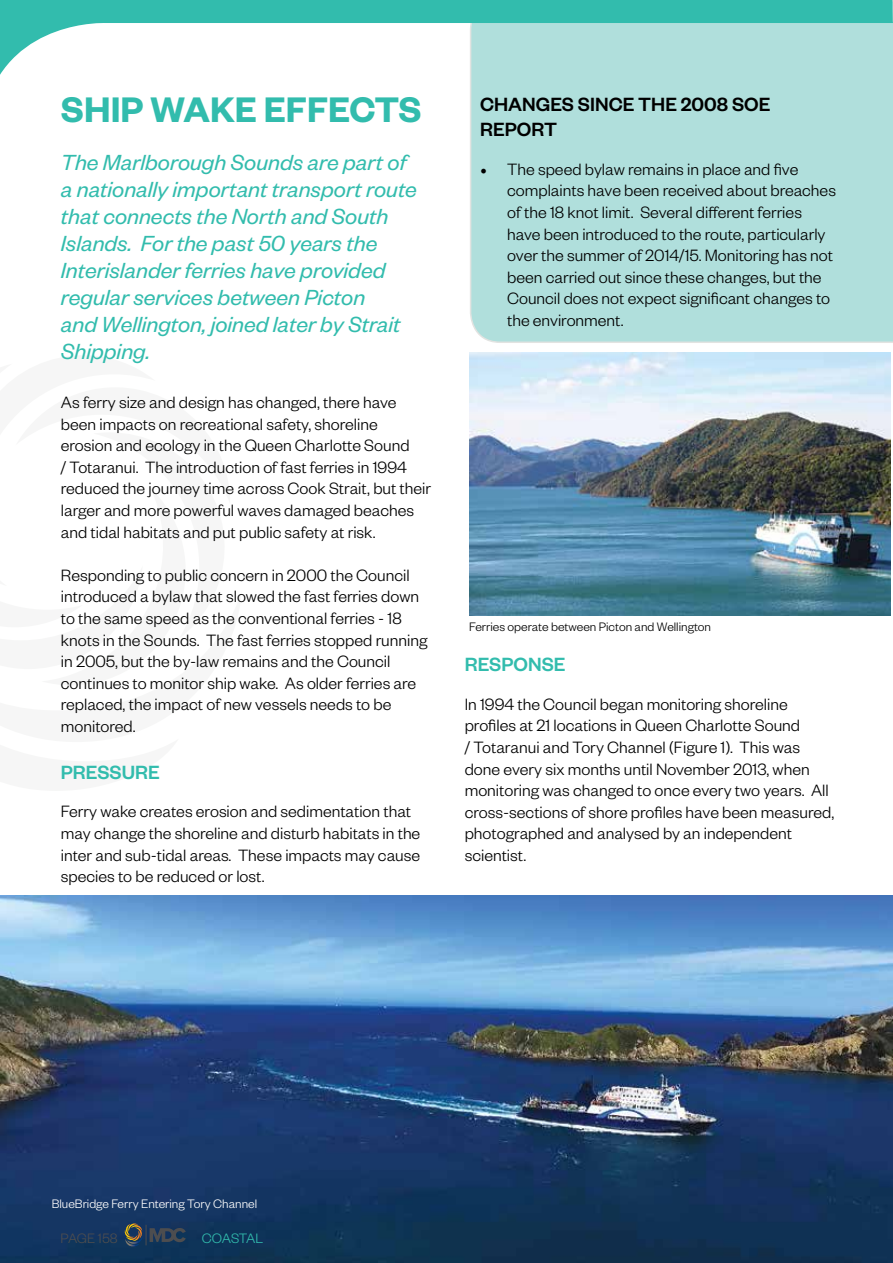
<style>
.page{position:relative;width:893px;height:1263px;background:#fff}
.page>*{position:absolute;margin:0;border:0;box-sizing:border-box;transform-origin:0 0}
.t1{font:600 39px "Founders Grotesk";color:#32bcad}
.t2{font:italic 24px/27px "Founders Grotesk";color:#32bcad}
.t3{font:500 21px/25.2px "Founders Grotesk";color:#000}
.t4{font:500 21px "Founders Grotesk";color:#32bcad}
.t5{font:300 18px/21.6px "Founders Grotesk";color:#000}
.t6{font:300 15px "Founders Grotesk";color:#4d4d4f}
.t7{font:300 15px "Founders Grotesk";letter-spacing:-.02em;color:#32bcad}
.t8{font:300 13.5px "Founders Grotesk";color:#000}
.t9{font:300 13.5px "Founders Grotesk";color:#fff}
.s1{font-family:"Minion Pro";font-weight:400}
</style>
<div class="page">
<div style="left:470px;top:103px;width:423px;height:240px;background:#b0dfdc"></div>
<img style="left:0;top:896px;width:893px;height:367px">
<svg style="left:124px;top:1223px;width:62px;height:23px"></svg>
<img style="left:470px;top:353px;width:420px;height:262px">
<svg style="left:0;top:0;width:893px;height:103px"></svg>
<h1 class="t1" style="left:61px;top:85px;width:362px">SHIP WAKE EFFECTS</h1>
<p class="t2" style="left:61px;top:148px;width:358px">The Marlborough Sounds are part of a nationally important transport route that connects the North and South<br>Islands. For the past 50 years the<br>Interislander ferries have provided regular services between Picton<br>and Wellington, joined later by Strait<br>Shipping.</p>
<p class="t5" style="left:61px;top:390px;width:372px">As ferry size and design has changed, there have been impacts on recreational safety, shoreline erosion and ecology in the Queen Charlotte Sound<br>/ Totaranui. The introduction of fast ferries in 1994 reduced the journey time across Cook Strait, but their larger and more powerful waves damaged beaches and tidal habitats and put public safety at risk.</p>
<p class="t5" style="left:61px;top:563px;width:368px">Responding to public concern in 2000 the Council introduced a bylaw that slowed the fast ferries down to the same speed as the conventional ferries - 18 knots in the Sounds. The fast ferries stopped running in 2005, but the by-law remains and the Council continues to monitor ship wake. As older ferries are replaced, the impact of new vessels needs to be monitored.</p>
<p class="t4" style="left:61px;top:759px;width:100px">PRESSURE</p>
<p class="t5" style="left:61px;top:800px;width:361px">Ferry wake creates erosion and sedimentation that may change the shoreline and disturb habitats in the inter and sub-tidal areas. These impacts may cause species to be reduced or lost.</p>
<p class="t3" style="left:480px;top:91px;width:292px">CHANGES SINCE THE 2008 SOE<br>REPORT</p>
<p class="t5" style="left:507px;top:157px;width:330px;text-indent:-27px"><span class="s1">•</span> The speed bylaw remains in place and five complaints have been received about breaches of the 18 knot limit. Several different ferries have been introduced to the route, particularly over the summer of 2014/15. Monitoring has not been carried out since these changes, but the Council does not expect significant changes to the environment.</p>
<p class="t8" style="left:469px;top:618px;width:243px">Ferries operate between Picton and Wellington</p>
<p class="t4" style="left:465px;top:651px;width:102px">RESPONSE</p>
<p class="t5" style="left:465px;top:692px;width:371px">In 1994 the Council began monitoring shoreline profiles at 21 locations in Queen Charlotte Sound<br>/ Totaranui and Tory Channel (Figure 1). This was done every six months until November 2013, when monitoring was changed to once every two years. All cross-sections of shore profiles have been measured, photographed and analysed by an independent scientist.</p>
<p class="t9" style="left:52px;top:1196px;width:207px">BlueBridge Ferry Entering Tory Channel</p>
<p class="t6" style="left:61px;top:1229px;width:59px">PAGE 158</p>
<p class="t7" style="left:202px;top:1229px;width:63px">COASTAL</p>
</div>
